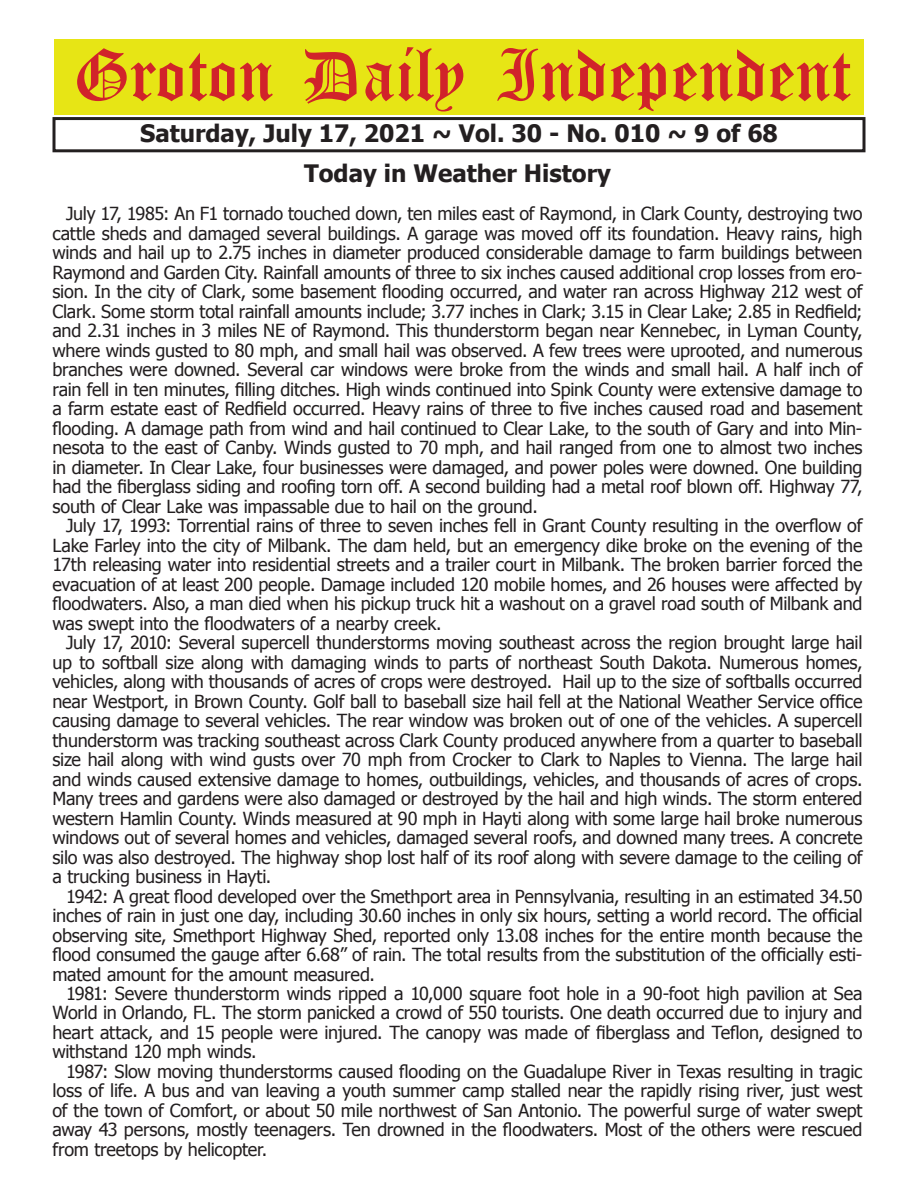
<style>
.page{position:relative;width:918px;height:1188px;background:#fff}
.page>*{position:absolute;margin:0;border:0;box-sizing:border-box;transform-origin:0 0}
.t1{font:54px "Old English Five";color:#d1232a}
.t2{font:700 24px "Tahoma";color:#231f20}
.t3{font:18px/19.5px "Tahoma";letter-spacing:-.01em;color:#231f20;text-align:justify}
</style>
<div class="page">
<div style="left:52px;top:117px;width:814px;height:35px;border:3px solid #231f20"></div>
<div style="left:54px;top:40px;width:810px;height:75px;background:#e7e515"></div>
<h1 class="t1" style="left:73px;top:50px;width:779px">Groton Daily Independent</h1>
<h2 class="t2" style="left:140px;top:116px;width:639px">Saturday, July 17, 2021 ~ Vol. 30 - No. 010 ~ 9 of 68</h2>
<h2 class="t2" style="left:304px;top:156px;width:308px">Today in Weather History</h2>
<p class="t3" style="left:52px;top:203px;width:812px;text-indent:14px">July 17, 1985: An F1 tornado touched down, ten miles east of Raymond, in Clark County, destroying two cattle sheds and damaged several buildings. A garage was moved off its foundation. Heavy rains, high winds and hail up to 2.75 inches in diameter produced considerable damage to farm buildings between Raymond and Garden City. Rainfall amounts of three to six inches caused additional crop losses from ero&shy;sion. In the city of Clark, some basement flooding occurred, and water ran across Highway 212 west of Clark. Some storm total rainfall amounts include; 3.77 inches in Clark; 3.15 in Clear Lake; 2.85 in Redfield; and 2.31 inches in 3 miles NE of Raymond. This thunderstorm began near Kennebec, in Lyman County, where winds gusted to 80 mph, and small hail was observed. A few trees were uprooted, and numerous branches were downed. Several car windows were broke from the winds and small hail. A half inch of rain fell in ten minutes, filling ditches. High winds continued into Spink County were extensive damage to a farm estate east of Redfield occurred. Heavy rains of three to five inches caused road and basement flooding. A damage path from wind and hail continued to Clear Lake, to the south of Gary and into Min&shy;nesota to the east of Canby. Winds gusted to 70 mph, and hail ranged from one to almost two inches in diameter. In Clear Lake, four businesses were damaged, and power poles were downed. One building had the fiberglass siding and roofing torn off. A second building had a metal roof blown off. Highway 77, south of Clear Lake was impassable due to hail on the ground.</p>
<p class="t3" style="left:52px;top:515px;width:812px;text-indent:14px">July 17, 1993: Torrential rains of three to seven inches fell in Grant County resulting in the overflow of Lake Farley into the city of Milbank. The dam held, but an emergency dike broke on the evening of the 17th releasing water into residential streets and a trailer court in Milbank. The broken barrier forced the evacuation of at least 200 people. Damage included 120 mobile homes, and 26 houses were affected by floodwaters. Also, a man died when his pickup truck hit a washout on a gravel road south of Milbank and was swept into the floodwaters of a nearby creek.</p>
<p class="t3" style="left:52px;top:632px;width:812px;text-indent:14px">July 17, 2010: Several supercell thunderstorms moving southeast across the region brought large hail up to softball size along with damaging winds to parts of northeast South Dakota. Numerous homes, vehicles, along with thousands of acres of crops were destroyed. Hail up to the size of softballs occurred near Westport, in Brown County. Golf ball to baseball size hail fell at the National Weather Service office causing damage to several vehicles. The rear window was broken out of one of the vehicles. A supercell thunderstorm was tracking southeast across Clark County produced anywhere from a quarter to baseball size hail along with wind gusts over 70 mph from Crocker to Clark to Naples to Vienna. The large hail and winds caused extensive damage to homes, outbuildings, vehicles, and thousands of acres of crops.<br>Many trees and gardens were also damaged or destroyed by the hail and high winds. The storm entered western Hamlin County. Winds measured at 90 mph in Hayti along with some large hail broke numerous windows out of several homes and vehicles, damaged several roofs, and downed many trees. A concrete silo was also destroyed. The highway shop lost half of its roof along with severe damage to the ceiling of a trucking business in Hayti.</p>
<p class="t3" style="left:52px;top:885px;width:812px;text-indent:14px">1942: A great flood developed over the Smethport area in Pennsylvania, resulting in an estimated 34.50 inches of rain in just one day, including 30.60 inches in only six hours, setting a world record. The official observing site, Smethport Highway Shed, reported only 13.08 inches for the entire month because the flood consumed the gauge after 6.68” of rain. The total results from the substitution of the officially esti&shy;mated amount for the amount measured.</p>
<p class="t3" style="left:52px;top:983px;width:811px;text-indent:14px">1981: Severe thunderstorm winds ripped a 10,000 square foot hole in a 90-foot high pavilion at Sea World in Orlando, FL. The storm panicked a crowd of 550 tourists. One death occurred due to injury and heart attack, and 15 people were injured. The canopy was made of fiberglass and Teflon, designed to withstand 120 mph winds.</p>
<p class="t3" style="left:52px;top:1061px;width:812px;text-indent:14px">1987: Slow moving thunderstorms caused flooding on the Guadalupe River in Texas resulting in tragic loss of life. A bus and van leaving a youth summer camp stalled near the rapidly rising river, just west of the town of Comfort, or about 50 mile northwest of San Antonio. The powerful surge of water swept away 43 persons, mostly teenagers. Ten drowned in the floodwaters. Most of the others were rescued from treetops by helicopter.</p>
</div>
